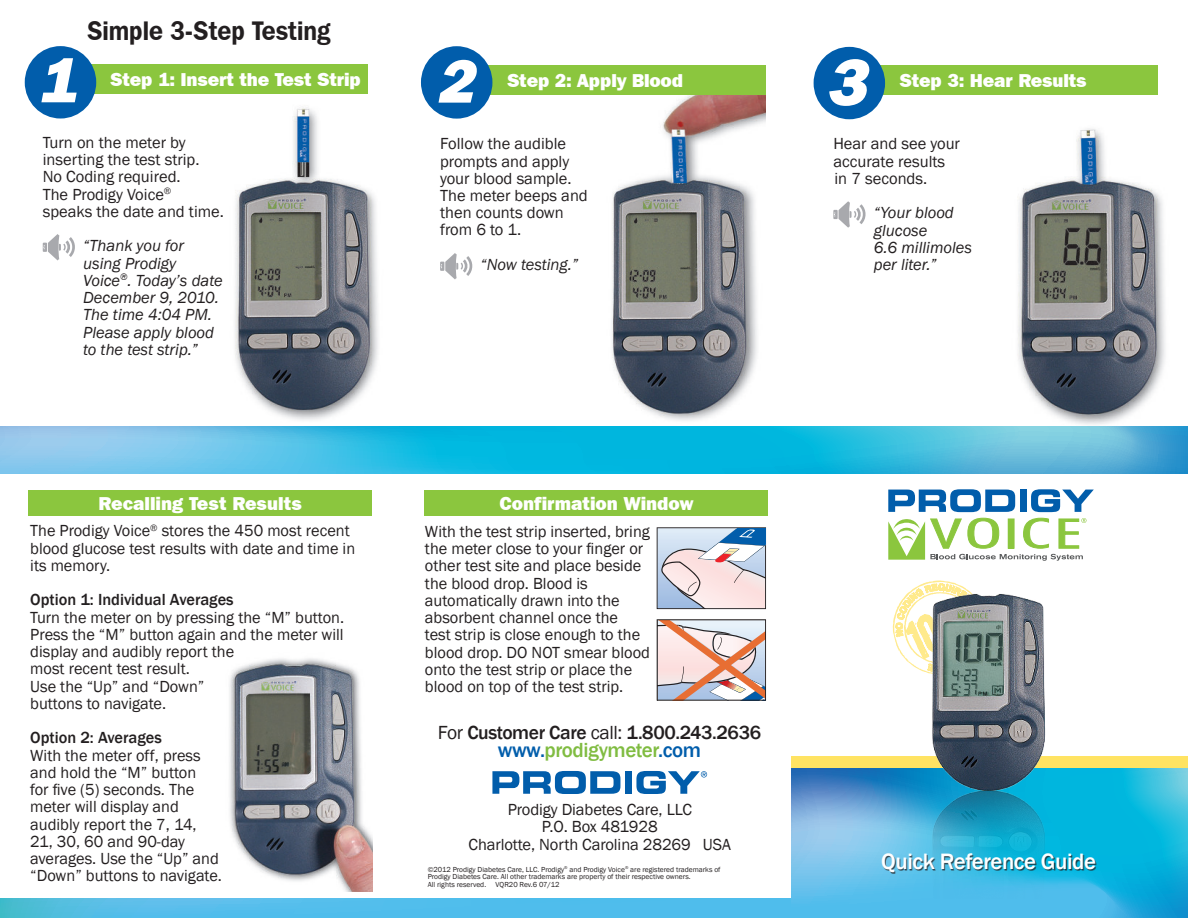
<style>
.page{position:relative;width:1188px;height:918px;background:#fff}
.page>*{position:absolute;margin:0;border:0;box-sizing:border-box;transform-origin:0 0}
.t1{font:600 27px "Franklin Gothic IT Cby BT";color:#231f20;scale:.89 1}
.t2{font:500 22.8px "Franklin Gothic";letter-spacing:-.02em;color:#fff}
.t3{font:500 21px "Franklin Gothic";letter-spacing:-.02em;color:#80bc41}
.t4{font:500 19.5px "Franklin Gothic";letter-spacing:-.02em;color:#231f20}
.t5{font:800 18.75px "Franklin Gothic IT Cby BT";letter-spacing:-.01em;color:#fff}
.t6{font:16.5px/17.2px "Franklin Gothic";color:#231f20}
.t7{font:italic 16.5px/17.2px "Franklin Gothic";color:#231f20}
.t8{font:500 16.5px "Franklin Gothic";color:#231f20}
.t9{font:7.5px/7.5px "Franklin Gothic";color:#231f20}
.s1{font-weight:400}
.s2{color:#015dab}
</style>
<div class="page">
<img style="left:1017px;top:128px;width:148px;height:297px">
<img style="left:612px;top:95px;width:153px;height:326px">
<img style="left:235px;top:107px;width:143px;height:313px">
<div style="left:34px;top:64px;width:334px;height:30px;background:#8bc63e"></div>
<div style="left:823px;top:65px;width:335px;height:30px;background:#8bc63e"></div>
<div style="left:432px;top:65px;width:333px;height:30px;background:#8bc63e"></div>
<div style="left:25px;top:46px;width:71px;height:73px;background:#015dab;border-radius:50%"></div>
<svg style="left:41px;top:58px;width:36px;height:44px"></svg>
<div style="left:421px;top:46px;width:71px;height:73px;background:#015dab;border-radius:50%"></div>
<svg style="left:439px;top:60px;width:38px;height:43px"></svg>
<div style="left:814px;top:47px;width:71px;height:72px;background:#015dab;border-radius:50%"></div>
<svg style="left:829px;top:59px;width:41px;height:47px"></svg>
<svg style="left:0;top:426px;width:1188px;height:47px;background:#3dbce1"></svg>
<svg style="left:43px;top:234px;width:32px;height:27px"></svg>
<svg style="left:440px;top:253px;width:33px;height:26px"></svg>
<svg style="left:834px;top:201px;width:32px;height:27px"></svg>
<img style="left:229px;top:658px;width:143px;height:233px">
<div style="left:29px;top:490px;width:343px;height:26px;background:#8bc63e"></div>
<div style="left:425px;top:490px;width:343px;height:26px;background:#8bc63e"></div>
<svg style="left:0;top:898px;width:792px;height:20px;background:#51bde9"></svg>
<svg style="left:492px;top:771px;width:128px;height:23px"></svg>
<div style="left:625px;top:771px;width:7px;height:23px;background:#015dab"></div>
<svg style="left:636px;top:771px;width:71px;height:23px"></svg>
<svg style="left:792px;top:768px;width:396px;height:150px;background:#3ab3df"></svg>
<div style="left:792px;top:757px;width:396px;height:11px;background:#ffe362"></div>
<svg style="left:893px;top:581px;width:76px;height:92px"></svg>
<img style="left:927px;top:591px;width:123px;height:327px">
<svg style="left:888px;top:489px;width:206px;height:72px"></svg>
<div style="left:883px;top:855px;width:213px;height:19px;background:#231f20;opacity:.75"></div>
<svg style="left:657px;top:527px;width:109px;height:82px;background:#cacad6"></svg>
<svg style="left:657px;top:619px;width:109px;height:82px;background:#d6beba"></svg>
<h1 class="t1" style="left:87px;top:21px;width:275px">Simple 3-Step Testing</h1>
<p class="t5" style="left:110px;top:73px;width:252px">Step 1: Insert the Test Strip</p>
<p class="t5" style="left:900px;top:73px;width:189px">Step 3: Hear Results</p>
<p class="t5" style="left:507px;top:74px;width:177px">Step 2: Apply Blood</p>
<p class="t6" style="left:43px;top:135px;width:183px">Turn on the meter by inserting the test strip.<br>No Coding required.<br>The Prodigy Voice<sup>® </sup>speaks the date and time.</p>
<p class="t7" style="left:83px;top:238px;width:141px">“Thank you for using Prodigy<br>Voice<sup>®</sup>. Today’s date<br>December 9, 2010.<br>The time 4:04 PM.<br>Please apply blood to the test strip.”</p>
<p class="t5" style="left:99px;top:497px;width:205px">Recalling Test Results</p>
<p class="t6" style="left:30px;top:523px;width:326px">The Prodigy Voice<sup>®</sup> stores the 450 most recent blood glucose test results with date and time in its memory.</p>
<p class="t8" style="left:30px;top:593px;width:205px">Option 1: Individual Averages</p>
<p class="t6" style="left:30px;top:609px;width:315px">Turn the meter on by pressing the “M” button.<br>Press the “M” button again and the meter will display and audibly report the<br>most recent test result.<br>Use the “Up” and “Down”<br>buttons to navigate.</p>
<p class="t8" style="left:30px;top:731px;width:133px">Option 2: Averages</p>
<p class="t6" style="left:30px;top:747px;width:193px">With the meter off, press and hold the “M” button<br>for five (5) seconds. The meter will display and audibly report the 7, 14,<br>21, 30, 60 and 90-day averages. Use the “Up” and “Down” buttons to navigate.</p>
<p class="t6" style="left:440px;top:136px;width:149px">Follow the audible prompts and apply your blood sample.<br>The meter beeps and then counts down from 6 to 1.</p>
<p class="t7" style="left:481px;top:257px;width:99px">“Now testing.”</p>
<p class="t5" style="left:500px;top:497px;width:195px">Confirmation Window</p>
<p class="t6" style="left:425px;top:524px;width:226px">With the test strip inserted, bring the meter close to your finger or other test site and place beside the blood drop. Blood is automatically drawn into the absorbent channel once the<br>test strip is close enough to the blood drop. DO NOT smear blood onto the test strip or place the blood on top of the test strip.</p>
<p class="t4" style="left:438px;top:724px;width:325px"><span class="s1">For</span> Customer Care <span class="s1">call:</span> 1.800.243.2636</p>
<p class="t3" style="left:498px;top:741px;width:205px"><span class="s2">www.</span>prodigymeter<span class="s2">.com</span></p>
<p class="t6" style="left:469px;top:802px;width:264px;text-align:center">Prodigy Diabetes Care, LLC<br>P.O. Box 481928<br>Charlotte, North Carolina 28269 USA</p>
<p class="t9" style="left:428px;top:866px;width:294px">©2012 Prodigy Diabetes Care, LLC. Prodigy<sup>®</sup> and Prodigy Voice<sup>®</sup> are registered trademarks of<br>Prodigy Diabetes Care. All other trademarks are property of their respective owners.<br>All rights reserved.</p>
<p class="t9" style="left:496px;top:881px;width:66px">VQR20 Rev.6 07/12</p>
<p class="t6" style="left:833px;top:136px;width:128px">Hear and see your accurate results in 7 seconds.</p>
<p class="t7" style="left:874px;top:205px;width:100px">“Your blood glucose<br>6.6 millimoles per liter.”</p>
<h2 class="t2" style="left:881px;top:852px;width:216px">Quick Reference Guide</h2>
</div>
